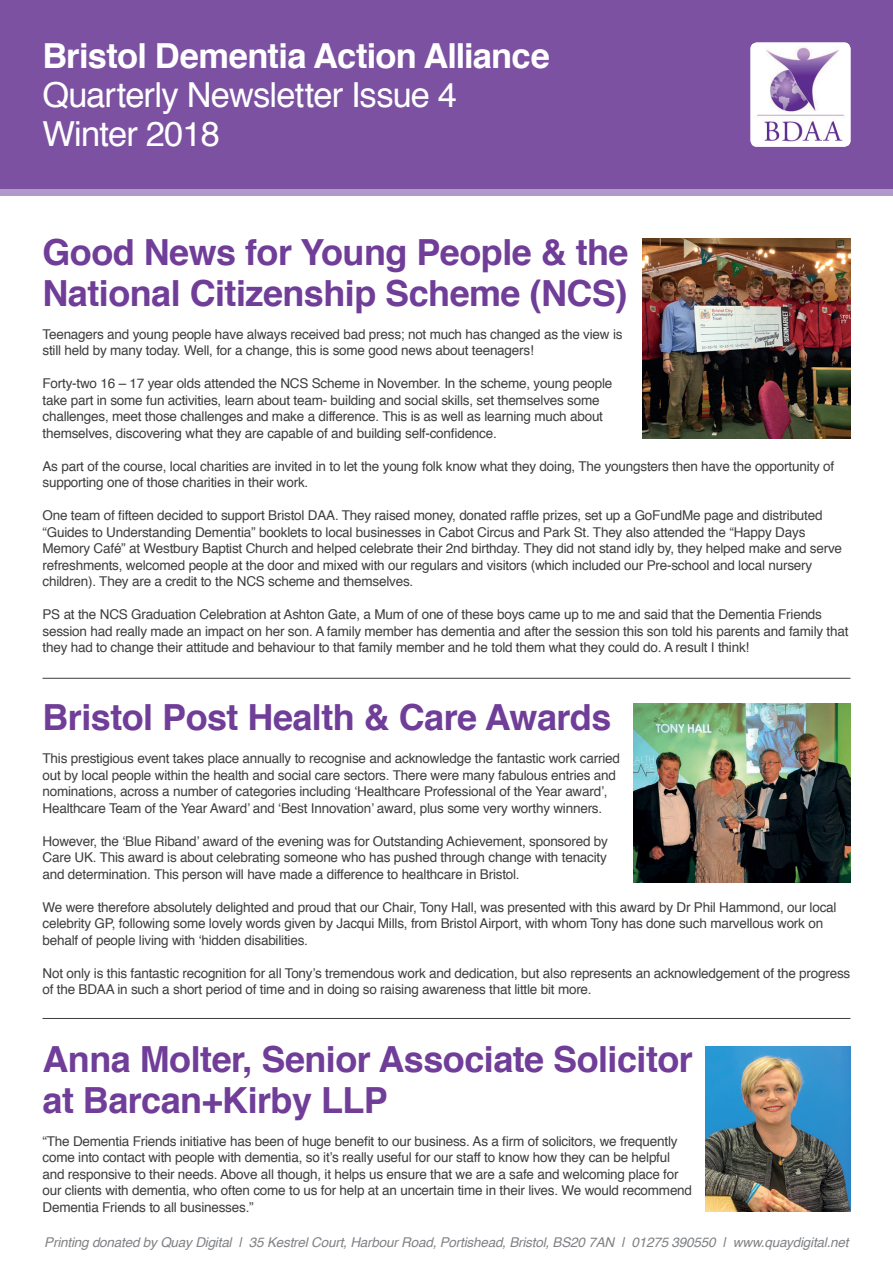
<style>
.page{position:relative;width:893px;height:1263px;background:#fff}
.page>*{position:absolute;margin:0;border:0;box-sizing:border-box;transform-origin:0 0}
.t1{font:700 36px/40.5px "Helvetica";letter-spacing:-.015em;color:#703e98}
.t2{font:34.5px/39px "Helvetica";letter-spacing:-.025em;color:#fff}
.t3{font:13.5px/16.5px "Helvetica";letter-spacing:-.015em;color:#3e3e3f}
.t4{font:italic 13.5px "Helvetica";letter-spacing:-.015em;color:#808285}
.s1{font-weight:700}
</style>
<div class="page">
<div style="left:0;top:0;width:893px;height:189px;background:#7c51a1"></div>
<div style="left:0;top:189px;width:893px;height:7px;background:#b09ac9"></div>
<img style="left:750px;top:43px;width:100px;height:104px">
<hr style="left:43px;top:678px;width:807px;height:1px;background:#3e3e3f">
<img style="left:634px;top:704px;width:216px;height:178px">
<img style="left:642px;top:238px;width:208px;height:200px">
<img style="left:706px;top:1046px;width:144px;height:166px">
<hr style="left:43px;top:1018px;width:807px;height:1px;background:#3e3e3f">
<p class="t2" style="left:43px;top:38px;width:509px"><span class="s1">Bristol Dementia Action Alliance<br></span>Quarterly Newsletter Issue 4<br>Winter 2018</p>
<p class="t1" style="left:43px;top:233px;width:588px">Good News for Young People &amp; the<br>National Citizenship Scheme (NCS)</p>
<p class="t3" style="left:43px;top:326px;width:581px">Teenagers and young people have always received bad press; not much has changed as the view is still held by many today. Well, for a change, this is some good news about teenagers!</p>
<p class="t3" style="left:43px;top:376px;width:571px">Forty-two 16 – 17 year olds attended the NCS Scheme in November. In the scheme, young people take part in some fun activities, learn about team- building and social skills, set themselves some challenges, meet those challenges and make a difference. This is as well as learning much about themselves, discovering what they are capable of and building self-confidence.</p>
<p class="t3" style="left:43px;top:458px;width:793px">As part of the course, local charities are invited in to let the young folk know what they doing, The youngsters then have the opportunity of supporting one of those charities in their work.</p>
<p class="t3" style="left:43px;top:508px;width:801px">One team of fifteen decided to support Bristol DAA. They raised money, donated raffle prizes, set up a GoFundMe page and distributed “Guides to Understanding Dementia” booklets to local businesses in Cabot Circus and Park St. They also attended the “Happy Days Memory Café” at Westbury Baptist Church and helped celebrate their 2nd birthday. They did not stand idly by, they helped make and serve refreshments, welcomed people at the door and mixed with our regulars and visitors (which included our Pre-school and local nursery children). They are a credit to the NCS scheme and themselves.</p>
<p class="t3" style="left:43px;top:607px;width:807px">PS at the NCS Graduation Celebration at Ashton Gate, a Mum of one of these boys came up to me and said that the Dementia Friends session had really made an impact on her son. A family member has dementia and after the session this son told his parents and family that they had to change their attitude and behaviour to that family member and he told them what they could do. A result I think!</p>
<p class="t1" style="left:43px;top:698px;width:570px">Bristol Post Health &amp; Care Awards</p>
<p class="t3" style="left:43px;top:751px;width:579px">This prestigious event takes place annually to recognise and acknowledge the fantastic work carried out by local people within the health and social care sectors. There were many fabulous entries and nominations, across a number of categories including ‘Healthcare Professional of the Year award’, Healthcare Team of the Year Award’ and ‘Best Innovation’ award, plus some very worthy winners.</p>
<p class="t3" style="left:43px;top:833px;width:567px;text-align:justify">However, the ‘Blue Riband’ award of the evening was for Outstanding Achievement, sponsored by Care UK. This award is about celebrating someone who has pushed through change with tenacity and determination. This person will have made a difference to healthcare in Bristol.</p>
<p class="t3" style="left:43px;top:899px;width:795px">We were therefore absolutely delighted and proud that our Chair, Tony Hall, was presented with this award by Dr Phil Hammond, our local celebrity GP, following some lovely words given by Jacqui Mills, from Bristol Airport, with whom Tony has done such marvellous work on behalf of people living with ‘hidden disabilities.</p>
<p class="t3" style="left:43px;top:965px;width:809px">Not only is this fantastic recognition for all Tony’s tremendous work and dedication, but also represents an acknowledgement of the progress of the BDAA in such a short period of time and in doing so raising awareness that little bit more.</p>
<p class="t1" style="left:43px;top:1040px;width:652px">Anna Molter, Senior Associate Solicitor at Barcan+Kirby LLP</p>
<p class="t3" style="left:43px;top:1133px;width:651px">“The Dementia Friends initiative has been of huge benefit to our business. As a firm of solicitors, we frequently come into contact with people with dementia, so it’s really useful for our staff to know how they can be helpful and responsive to their needs. Above all though, it helps us ensure that we are a safe and welcoming place for our clients with dementia, who often come to us for help at an uncertain time in their lives. We would recommend Dementia Friends to all businesses.”</p>
<p class="t4" style="left:44px;top:1232px;width:806px">Printing donated by Quay Digital | 35 Kestrel Court, Harbour Road, Portishead, Bristol, BS20 7AN | 01275 390550 | www.quaydigital.net</p>
</div>
